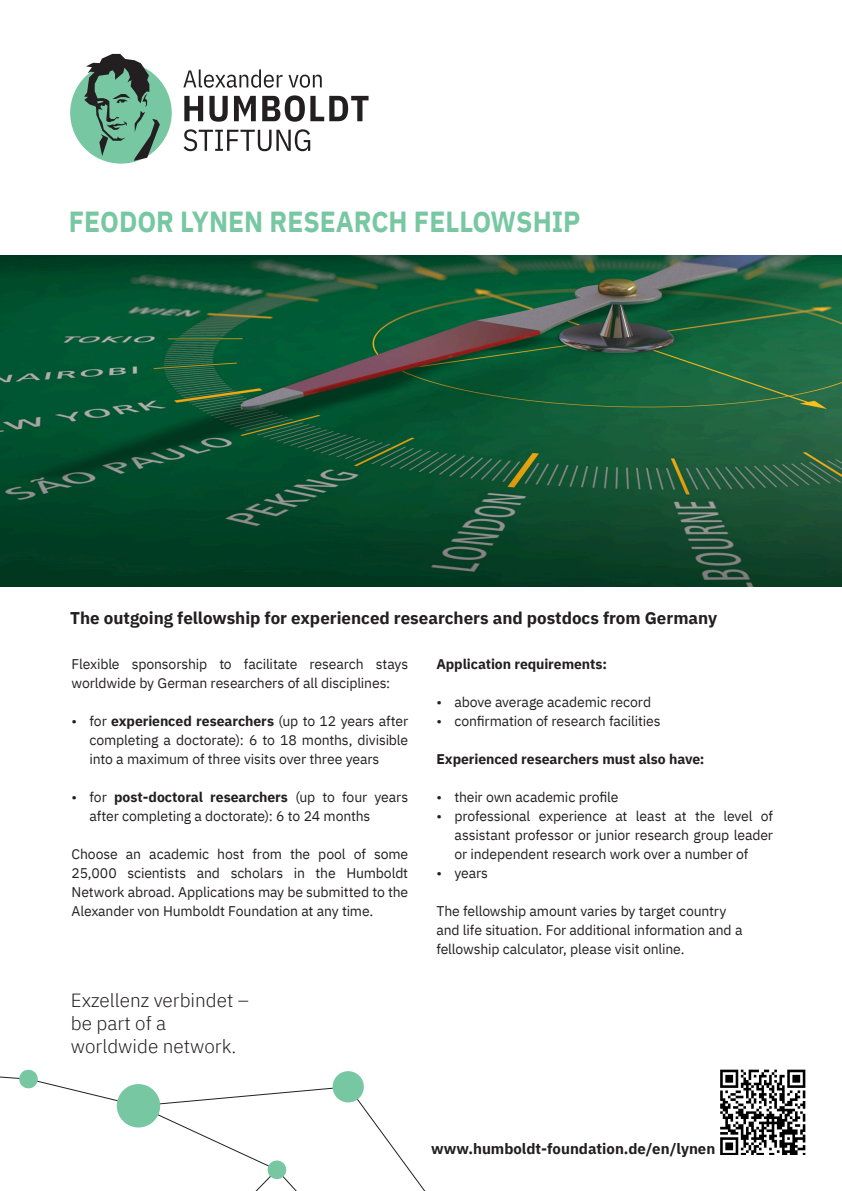
<style>
.page{position:relative;width:842px;height:1191px;background:#fff}
.page>*{position:absolute;margin:0;border:0;box-sizing:border-box;transform-origin:0 0}
.t1{font:700 29px "IBM Plex Sans";color:#77c8a2;scale:.91 1}
.t2{font:300 19px/22.8px "IBM Plex Sans";color:#231f20}
.t3{font:700 17px "IBM Plex Sans";color:#231f20}
.t4{font:700 15px "IBM Plex Sans";color:#231f20}
.t5{font:14px/19px "IBM Plex Sans";letter-spacing:-.01em;color:#231f20;text-align:justify}
.t6{font:700 14px "IBM Plex Sans";letter-spacing:-.005em;color:#231f20}
.s1{font-weight:700}
</style>
<div class="page">
<img style="left:0;top:255px;width:842px;height:331px">
<svg style="left:0;top:1076px;width:426px;height:115px"></svg>
<svg style="left:114px;top:1081px;width:49px;height:49px"></svg>
<svg style="left:266px;top:1159px;width:22px;height:21px"></svg>
<svg style="left:18px;top:1069px;width:21px;height:20px"></svg>
<svg style="left:330px;top:1071px;width:36px;height:33px"></svg>
<img style="left:721px;top:1070px;width:85px;height:85px">
<svg style="left:183px;top:69px;width:139px;height:19px"></svg>
<svg style="left:184px;top:96px;width:19px;height:25px"></svg>
<svg style="left:209px;top:96px;width:19px;height:26px"></svg>
<svg style="left:234px;top:96px;width:22px;height:25px"></svg>
<svg style="left:262px;top:95px;width:107px;height:27px"></svg>
<svg style="left:184px;top:129px;width:126px;height:22px"></svg>
<div style="left:70px;top:62px;width:102px;height:102px;background:#77c8a2;border-radius:50%"></div>
<svg style="left:84px;top:54px;width:76px;height:107px"></svg>
<h1 class="t1" style="left:69px;top:198px;width:564px">FEODOR LYNEN RESEARCH FELLOWSHIP</h1>
<p class="t3" style="left:70px;top:605px;width:649px">The outgoing fellowship for experienced researchers and postdocs from Germany</p>
<p class="t5" style="left:72px;top:653px;width:338px">Flexible sponsorship to facilitate research stays worldwide by German researchers of all disciplines:</p>
<p class="t5" style="left:90px;top:710px;width:320px;text-indent:-18px">• for <span class="s1">experienced researchers</span> (up to 12 years after completing a doctorate): 6 to 18 months, divisible into a maximum of three visits over three years</p>
<p class="t5" style="left:90px;top:786px;width:320px;text-indent:-18px">• for <span class="s1">post-doctoral researchers</span> (up to four years after completing a doctorate): 6 to 24 months</p>
<p class="t5" style="left:72px;top:843px;width:338px">Choose an academic host from the pool of some 25,000 scientists and scholars in the Humboldt Network abroad. Applications may be submitted to the Alexander von Humboldt Foundation at any time.</p>
<h2 class="t2" style="left:71px;top:987px;width:180px">Exzellenz verbindet – be part of a worldwide network.</h2>
<p class="t6" style="left:436px;top:652px;width:172px">Application requirements:</p>
<p class="t5" style="left:436px;top:691px;width:216px">• above average academic record</p>
<p class="t5" style="left:436px;top:710px;width:226px">• confirmation of research facilities</p>
<p class="t6" style="left:436px;top:747px;width:270px">Experienced researchers must also have:</p>
<p class="t5" style="left:436px;top:786px;width:184px">• their own academic profile</p>
<p class="t5" style="left:454px;top:805px;width:320px;text-indent:-18px">• professional experience at least at the level of assistant professor or junior research group leader or independent research work over a number of</p>
<p class="t5" style="left:436px;top:862px;width:53px">• years</p>
<p class="t5" style="left:436px;top:900px;width:308px;text-align:left">The fellowship amount varies by target country and life situation. For additional information and a fellowship calculator, please visit online.</p>
<p class="t4" style="left:431px;top:1136px;width:286px">www.humboldt-foundation.de/en/lynen</p>
</div>
